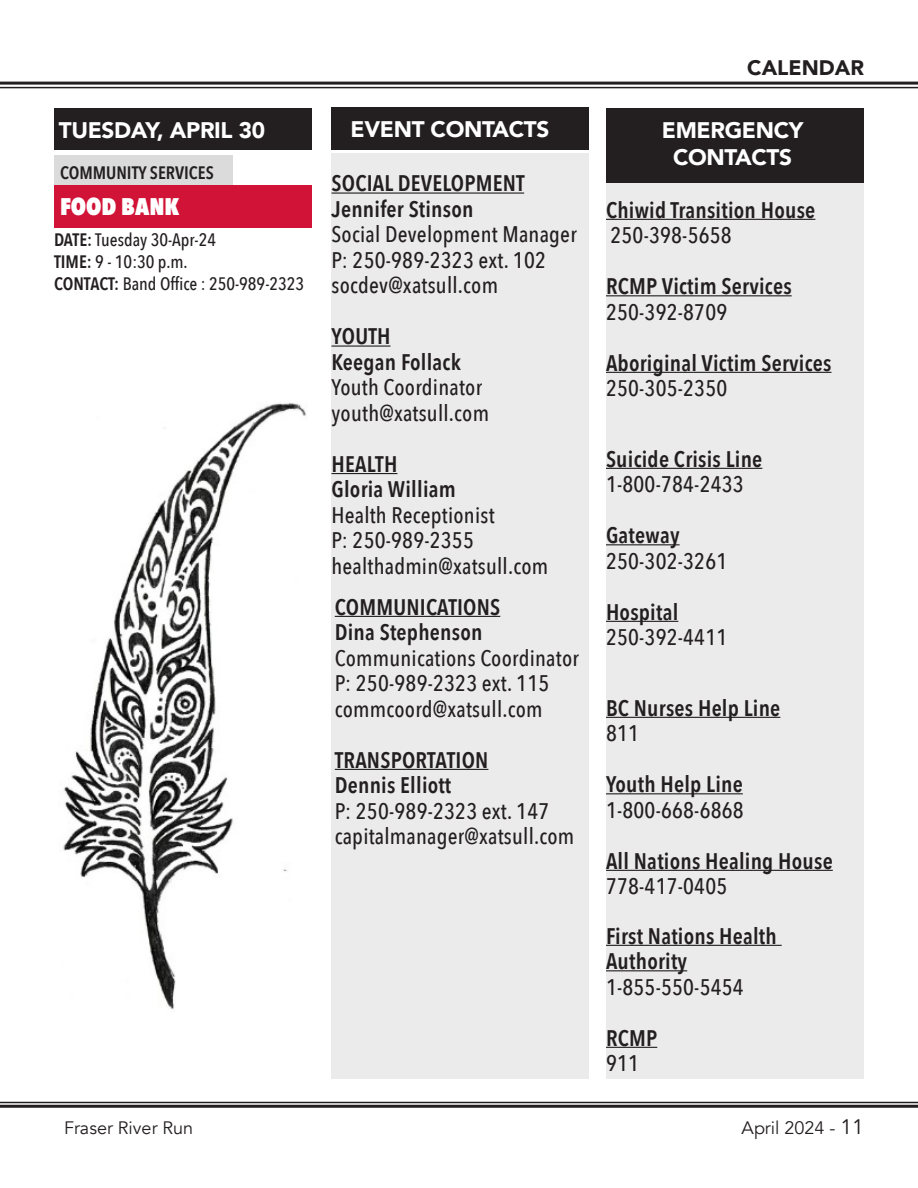
<style>
.page{position:relative;width:918px;height:1188px;background:#fff}
.page>*{position:absolute;margin:0;border:0;box-sizing:border-box;transform-origin:0 0}
.t1{font:800 24px "Avenir Next Condensed";color:#fff}
.t2{font:600 22.5px/25.5px "Avenir Next Condensed";letter-spacing:.01em;color:#231f20}
.t3{font:500 22.5px/25.5px "Avenir Next Condensed";letter-spacing:.01em;color:#231f20}
.t4{font:900 22.5px "Avenir";letter-spacing:-.015em;color:#fff}
.t5{font:900 21px "Avenir";color:#231f20}
.t6{font:500 18px "Avenir Next Condensed";color:#231f20}
.t7{font:18px "Avenir";color:#231f20}
.t8{font:600 18px "Avenir Next Condensed";color:#231f20}
.s1{font-weight:600}
.s2{font-weight:500}
.s3{font-size:21px}
</style>
<div class="page">
<hr style="left:0;top:82px;width:918px;height:3px;background:#231f20">
<hr style="left:0;top:87px;width:918px;height:1px;background:#231f20">
<hr style="left:0;top:1102px;width:918px;height:1px;background:#231f20">
<hr style="left:0;top:1105px;width:918px;height:3px;background:#231f20">
<div style="left:332px;top:153px;width:258px;height:926px;background:#ecebeb"></div>
<hr style="left:332px;top:192px;width:192px;height:2px;background:#231f20">
<hr style="left:332px;top:345px;width:58px;height:2px;background:#231f20">
<hr style="left:332px;top:473px;width:65px;height:1px;background:#231f20">
<div style="left:332px;top:107px;width:258px;height:43px;background:#231f20"></div>
<hr style="left:335px;top:616px;width:165px;height:1px;background:#231f20">
<hr style="left:335px;top:769px;width:153px;height:1px;background:#231f20">
<div style="left:606px;top:151px;width:258px;height:927px;background:#ecebeb"></div>
<hr style="left:606px;top:219px;width:209px;height:1px;background:#231f20">
<hr style="left:606px;top:295px;width:186px;height:1px;background:#231f20">
<hr style="left:606px;top:372px;width:226px;height:1px;background:#231f20">
<hr style="left:606px;top:468px;width:156px;height:1px;background:#231f20">
<hr style="left:606px;top:544px;width:74px;height:1px;background:#231f20">
<hr style="left:606px;top:621px;width:72px;height:1px;background:#231f20">
<hr style="left:606px;top:717px;width:174px;height:1px;background:#231f20">
<hr style="left:606px;top:793px;width:137px;height:1px;background:#231f20">
<hr style="left:606px;top:870px;width:227px;height:1px;background:#231f20">
<hr style="left:606px;top:945px;width:176px;height:1px;background:#231f20">
<hr style="left:606px;top:970px;width:81px;height:1px;background:#231f20">
<hr style="left:606px;top:1047px;width:51px;height:1px;background:#231f20">
<div style="left:606px;top:108px;width:258px;height:75px;background:#231f20"></div>
<div style="left:54px;top:108px;width:258px;height:42px;background:#231f20"></div>
<div style="left:54px;top:155px;width:178px;height:30px;background:#dbdbdb"></div>
<div style="left:54px;top:185px;width:258px;height:43px;background:#d11337"></div>
<img style="left:63px;top:403px;width:243px;height:607px">
<p class="t4" style="left:59px;top:111px;width:208px">TUESDAY, APRIL 30</p>
<p class="t8" style="left:60px;top:158px;width:155px">COMMUNITY SERVICES</p>
<p class="t1" style="left:60px;top:192px;width:121px">FOOD BANK</p>
<p class="t6" style="left:54px;top:229px;width:164px"><span class="s1">DATE:</span> Tuesday 30-Apr-24</p>
<p class="t6" style="left:54px;top:251px;width:135px"><span class="s1">TIME:</span> 9 - 10:30 p.m.</p>
<p class="t6" style="left:54px;top:272px;width:252px"><span class="s1">CONTACT:</span> Band Office : 250-989-2323</p>
<p class="t4" style="left:351px;top:110px;width:200px">EVENT CONTACTS</p>
<p class="t2" style="left:332px;top:170px;width:195px">SOCIAL DEVELOPMENT</p>
<p class="t3" style="left:332px;top:196px;width:247px"><span class="s1">Jennifer Stinson<br></span>Social Development Manager<br>P: 250-989-2323 ext. 102 socdev@xatsull.com</p>
<p class="t2" style="left:332px;top:323px;width:60px">YOUTH</p>
<p class="t3" style="left:332px;top:349px;width:159px"><span class="s1">Keegan Follack<br></span>Youth Coordinator youth@xatsull.com</p>
<p class="t2" style="left:332px;top:451px;width:165px">HEALTH<br>Gloria William<br><span class="s2">Health Receptionist</span></p>
<p class="t3" style="left:332px;top:528px;width:218px">P: 250-989-2355 healthadmin@xatsull.com</p>
<p class="t2" style="left:335px;top:593px;width:246px">COMMUNICATIONS<br>Dina Stephenson<br><span class="s2">Communications Coordinator</span></p>
<p class="t3" style="left:335px;top:671px;width:216px">P: 250-989-2323 ext. 115</p>
<p class="t3" style="left:335px;top:696px;width:209px">commcoord@xatsull.com</p>
<p class="t2" style="left:335px;top:746px;width:155px">TRANSPORTATION</p>
<p class="t2" style="left:335px;top:772px;width:118px">Dennis Elliott</p>
<p class="t3" style="left:335px;top:798px;width:216px">P: 250-989-2323 ext. 147</p>
<p class="t3" style="left:335px;top:824px;width:241px">capitalmanager@xatsull.com</p>
<p class="t5" style="left:747px;top:50px;width:118px">CALENDAR</p>
<p class="t4" style="left:662px;top:111px;width:143px">EMERGENCY</p>
<p class="t4" style="left:673px;top:138px;width:120px">CONTACTS</p>
<p class="t2" style="left:606px;top:196px;width:211px">Chiwid Transition House<br><span class="s2">250-398-5658</span></p>
<p class="t2" style="left:606px;top:273px;width:187px">RCMP Victim Services</p>
<p class="t3" style="left:606px;top:299px;width:123px">250-392-8709</p>
<p class="t2" style="left:606px;top:349px;width:227px">Aboriginal Victim Services<br><span class="s2">250-305-2350</span></p>
<p class="t2" style="left:606px;top:445px;width:158px">Suicide Crisis Line<br><span class="s2">1-800-784-2433</span></p>
<p class="t2" style="left:606px;top:522px;width:75px">Gateway</p>
<p class="t3" style="left:606px;top:548px;width:123px">250-302-3261</p>
<p class="t3" style="left:606px;top:599px;width:123px"><span class="s1">Hospital<br></span>250-392-4411</p>
<p class="t2" style="left:606px;top:694px;width:176px">BC Nurses Help Line<br><span class="s2">811</span></p>
<p class="t2" style="left:606px;top:771px;width:138px">Youth Help Line</p>
<p class="t3" style="left:606px;top:797px;width:139px">1-800-668-6868</p>
<p class="t2" style="left:606px;top:847px;width:228px">All Nations Healing House<br><span class="s2">778-417-0405</span></p>
<p class="t2" style="left:606px;top:922px;width:172px">First Nations Health<br>Authority</p>
<p class="t3" style="left:606px;top:974px;width:139px">1-855-550-5454</p>
<p class="t2" style="left:606px;top:1024px;width:53px">RCMP<br><span class="s2">911</span></p>
<p class="t7" style="left:64px;top:1117px;width:131px">Fraser River Run</p>
<p class="t7" style="left:742px;top:1117px;width:124px">April 2024 - <span class="s3">11</span></p>
</div>
